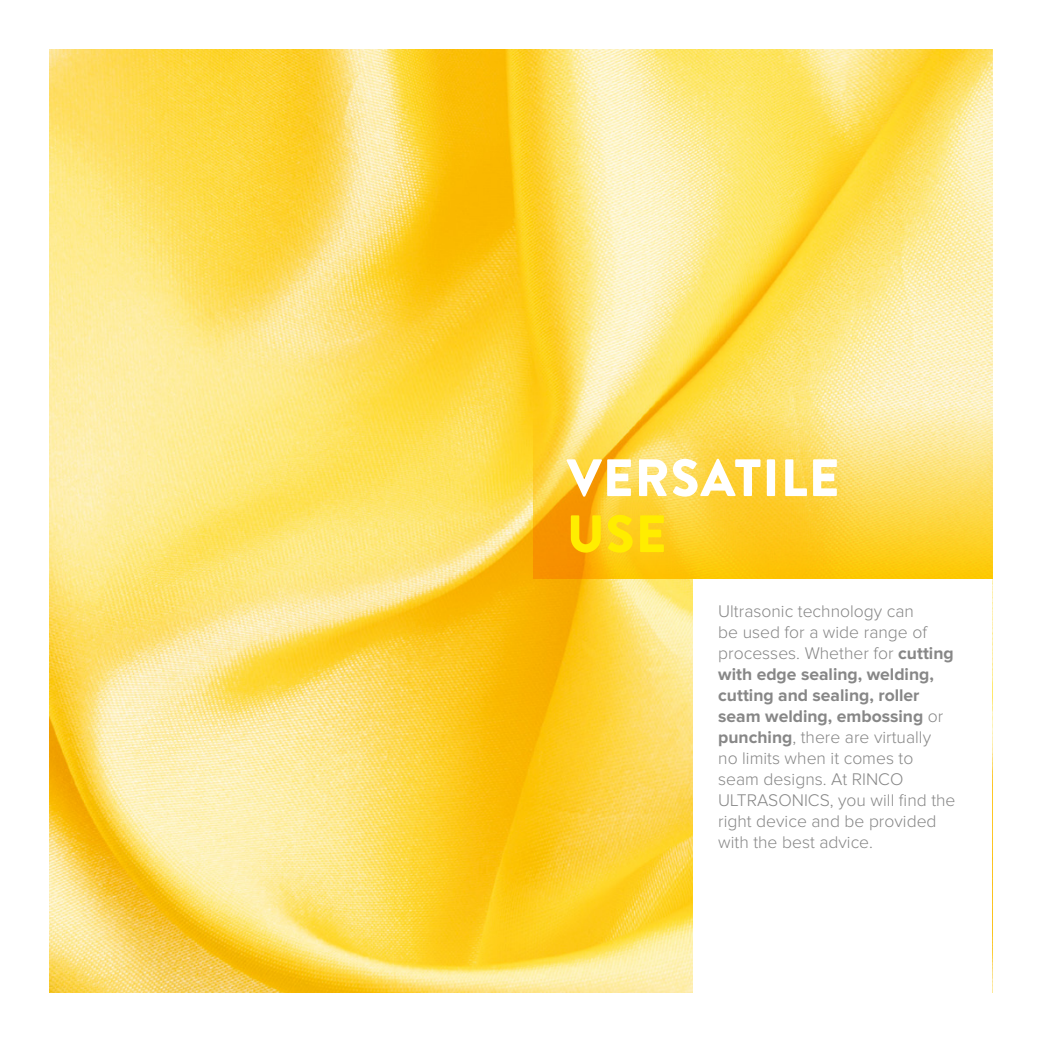
<style>
.page{position:relative;width:1042px;height:1042px;background:#fff}
.page>*{position:absolute;margin:0;border:0;box-sizing:border-box;transform-origin:0 0}
.t1{font:900 52.5px "Brandon Grotesque";letter-spacing:.02em;color:#fff}
.t2{font:900 52.5px "Brandon Grotesque";color:#ffed00}
.t3{font:300 17.5px/21px "Proxima Nova";color:#878787}
.s1{font-weight:700}
</style>
<div class="page">
<img style="left:50px;top:49px;width:942px;height:943px">
<svg style="left:533px;top:361px;width:459px;height:218px"></svg>
<div style="left:693px;top:579px;width:299px;height:413px;background:#fff"></div>
<h1 class="t1" style="left:567px;top:441px;width:274px">VERSATILE</h1>
<h1 class="t2" style="left:567px;top:497px;width:101px">USE</h1>
<p class="t3" style="left:718px;top:601px;width:239px">Ultrasonic technology can<br>be used for a wide range of processes. Whether for <span class="s1">cutting with edge sealing, welding, cutting and sealing, roller seam welding, embossing</span> or <span class="s1">punching</span>, there are virtually<br>no limits when it comes to seam designs. At RINCO<br>ULTRASONICS, you will find the right device and be provided with the best advice.</p>
</div>
